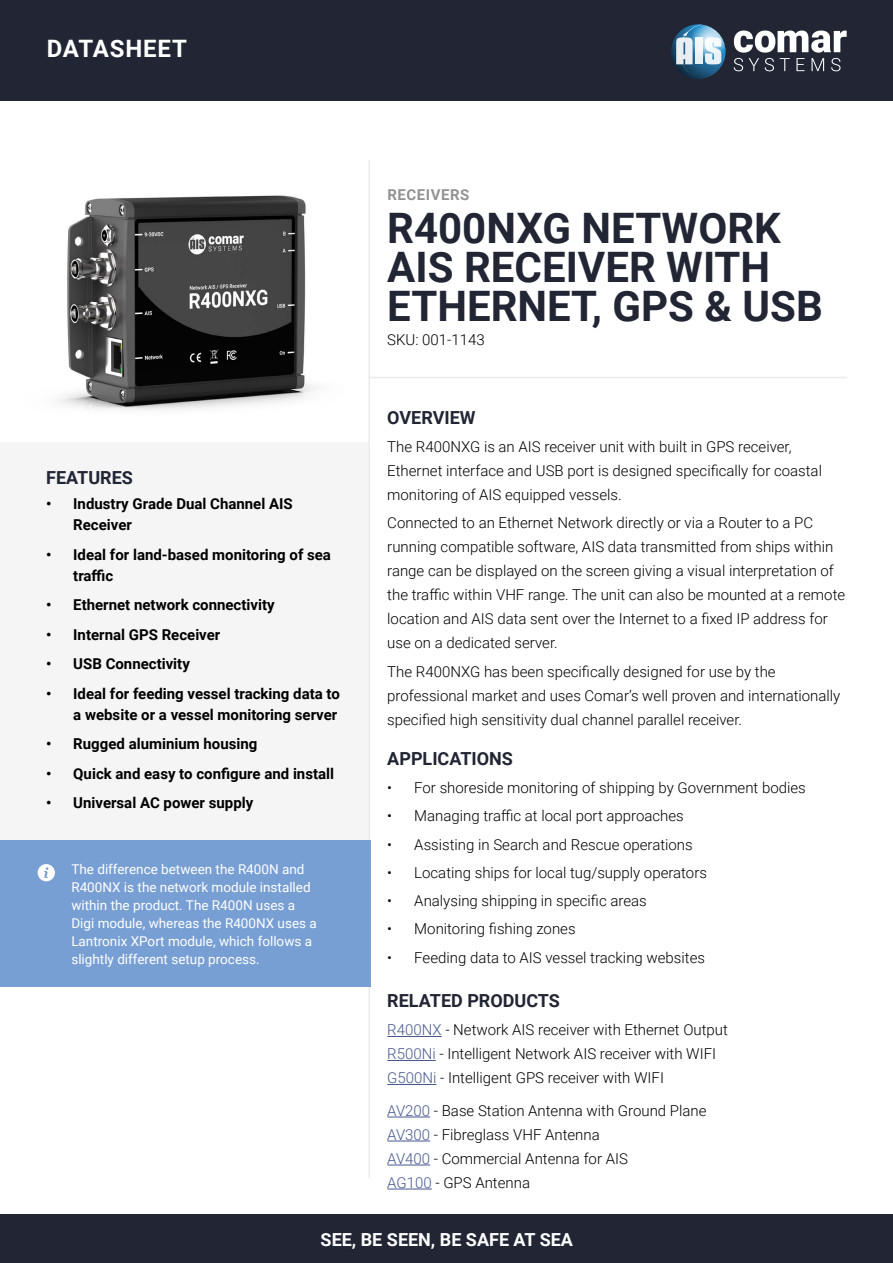
<style>
.page{position:relative;width:893px;height:1263px;background:#fff}
.page>*{position:absolute;margin:0;border:0;box-sizing:border-box;transform-origin:0 0}
.t1{font:700 42px/39px "Roboto";color:#212534}
.t2{font:700 24px "Roboto";letter-spacing:.035em;color:#fff}
.t3{font:700 18px "Roboto";color:#212534}
.t4{font:700 18px "Roboto";color:#fff}
.t5{font:300 15px/24px "Roboto";color:#000}
.t6{font:700 15px/21px "Roboto";color:#000}
.t7{font:700 15px "Roboto";letter-spacing:.035em;color:#939393}
.t8{font:13.5px/18px "Roboto";color:#fff}
.s1{color:#465792}
</style>
<div class="page">
<div style="left:0;top:1214px;width:893px;height:49px;background:#212534"></div>
<hr style="left:387px;top:1036px;width:55px;height:1px;background:#465792">
<hr style="left:387px;top:1060px;width:49px;height:1px;background:#465792">
<hr style="left:387px;top:1084px;width:49px;height:1px;background:#465792">
<hr style="left:387px;top:1117px;width:43px;height:1px;background:#465792">
<hr style="left:387px;top:1141px;width:43px;height:1px;background:#465792">
<hr style="left:387px;top:1165px;width:43px;height:1px;background:#465792">
<hr style="left:387px;top:1189px;width:45px;height:1px;background:#465792">
<div style="left:0;top:442px;width:369px;height:398px;background:#f5f5f5"></div>
<hr style="left:369px;top:160px;width:1px;height:1018px;background:#ebebeb">
<hr style="left:369px;top:377px;width:478px;height:1px;background:#ebebeb">
<div style="left:0;top:0;width:893px;height:100px;background:#212534"></div>
<svg style="left:734px;top:31px;width:113px;height:40px"></svg>
<svg style="left:671px;top:24px;width:55px;height:55px;background:#85a9c0"></svg>
<img style="left:59px;top:195px;width:259px;height:215px">
<div style="left:0;top:840px;width:370px;height:146px;background:#789fd4"></div>
<svg style="left:38px;top:864px;width:17px;height:17px"></svg>
<h2 class="t2" style="left:47px;top:32px;width:142px">DATASHEET</h2>
<p class="t3" style="left:46px;top:465px;width:88px">FEATURES</p>
<p class="t6" style="left:73px;top:493px;width:221px;text-indent:-27px">• Industry Grade Dual Channel AIS<br>Receiver</p>
<p class="t6" style="left:73px;top:543px;width:259px;text-indent:-27px">• Ideal for land-based monitoring of sea traffic</p>
<p class="t6" style="left:46px;top:594px;width:230px">• Ethernet network connectivity</p>
<p class="t6" style="left:46px;top:623px;width:176px">• Internal GPS Receiver</p>
<p class="t6" style="left:46px;top:653px;width:145px">• USB Connectivity</p>
<p class="t6" style="left:46px;top:682px;width:295px;text-align:right">• Ideal for feeding vessel tracking data to a website or a vessel monitoring server</p>
<p class="t6" style="left:46px;top:733px;width:213px">• Rugged aluminium housing</p>
<p class="t6" style="left:46px;top:762px;width:289px">• Quick and easy to configure and install</p>
<p class="t6" style="left:46px;top:792px;width:209px">• Universal AC power supply</p>
<p class="t8" style="left:71px;top:860px;width:247px">The difference between the R400N and R400NX is the network module installed within the product. The R400N uses a Digi module, whereas the R400NX uses a Lantronix XPort module, which follows a slightly different setup process.</p>
<p class="t7" style="left:388px;top:184px;width:83px">RECEIVERS</p>
<h1 class="t1" style="left:387px;top:207px;width:437px">R400NXG NETWORK<br>AIS RECEIVER WITH<br>ETHERNET, GPS &amp; USB</h1>
<p class="t5" style="left:387px;top:327px;width:99px">SKU: 001-1143</p>
<p class="t3" style="left:387px;top:405px;width:90px">OVERVIEW</p>
<p class="t5" style="left:387px;top:434px;width:436px">The R400NXG is an AIS receiver unit with built in GPS receiver,<br>Ethernet interface and USB port is designed specifically for coastal monitoring of AIS equipped vessels.</p>
<p class="t5" style="left:387px;top:510px;width:459px">Connected to an Ethernet Network directly or via a Router to a PC running compatible software, AIS data transmitted from ships within range can be displayed on the screen giving a visual interpretation of the traffic within VHF range. The unit can also be mounted at a remote location and AIS data sent over the Internet to a fixed IP address for use on a dedicated server.</p>
<p class="t5" style="left:387px;top:659px;width:455px">The R400NXG has been specifically designed for use by the professional market and uses Comar’s well proven and internationally specified high sensitivity dual channel parallel receiver.</p>
<p class="t3" style="left:387px;top:746px;width:127px">APPLICATIONS</p>
<p class="t5" style="left:387px;top:775px;width:420px">• For shoreside monitoring of shipping by Government bodies</p>
<p class="t5" style="left:387px;top:803px;width:298px">• Managing traffic at local port approaches</p>
<p class="t5" style="left:387px;top:832px;width:307px">• Assisting in Search and Rescue operations</p>
<p class="t5" style="left:387px;top:860px;width:321px">• Locating ships for local tug/supply operators</p>
<p class="t5" style="left:387px;top:888px;width:261px">• Analysing shipping in specific areas</p>
<p class="t5" style="left:387px;top:916px;width:190px">• Monitoring fishing zones</p>
<p class="t5" style="left:387px;top:945px;width:319px">• Feeding data to AIS vessel tracking websites</p>
<p class="t3" style="left:387px;top:988px;width:174px">RELATED PRODUCTS</p>
<p class="t5" style="left:387px;top:1017px;width:342px"><span class="s1">R400NX</span> - Network AIS receiver with Ethernet Output<br><span class="s1">R500Ni</span> - Intelligent Network AIS receiver with WIFI<br><span class="s1">G500Ni</span> - Intelligent GPS receiver with WIFI</p>
<p class="t5" style="left:387px;top:1098px;width:321px"><span class="s1">AV200</span> - Base Station Antenna with Ground Plane<br><span class="s1">AV300</span> - Fibreglass VHF Antenna<br><span class="s1">AV400</span> - Commercial Antenna for AIS<br><span class="s1">AG100</span> - GPS Antenna</p>
<p class="t4" style="left:321px;top:1226px;width:254px">SEE, BE SEEN, BE SAFE AT SEA</p>
</div>
